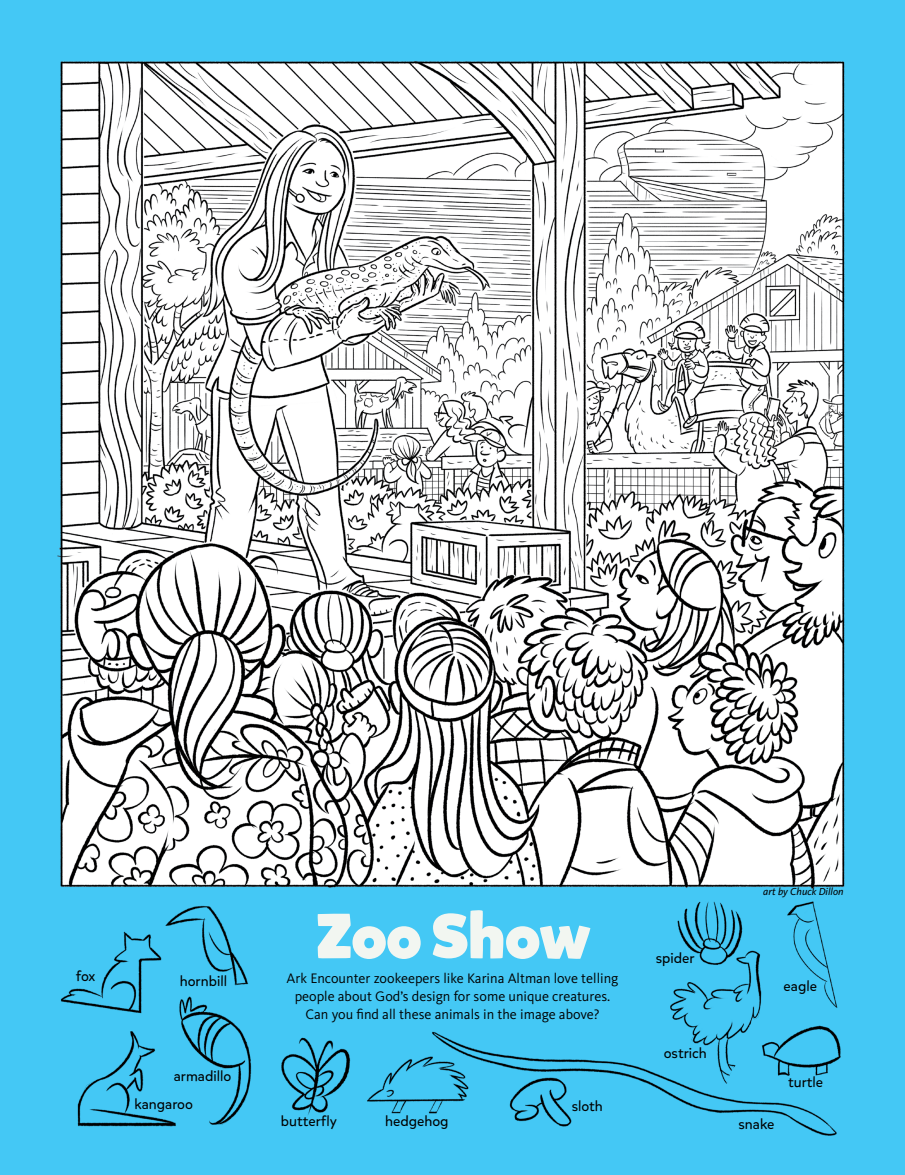
<style>
.page{position:relative;width:905px;height:1175px;background:#fff}
.page>*{position:absolute;margin:0;border:0;box-sizing:border-box;transform-origin:0 0}
.t1{font:900 63px "Mikado";letter-spacing:-.01em;color:#f2f6f1}
.t2{font:14.25px/18px "Kievit OT";color:#000;text-align:center}
.t3{font:14.25px/28.7px "Mikado";color:#000}
.t4{font:italic 10.5px "Kievit OT";color:#000}
</style>
<div class="page">
<div style="left:0;top:0;width:904px;height:1174px;background:#44c8f5"></div>
<img style="left:60px;top:888px;width:781px;height:248px">
<img style="left:57px;top:61px;width:788px;height:827px">
<img style="left:57px;top:61px;width:67px;height:345px">
<p class="t3" style="left:76px;top:962px;width:21px">fox</p>
<p class="t3" style="left:180px;top:966px;width:49px">hornbill</p>
<p class="t3" style="left:134px;top:1061px;width:98px;text-indent:39px">armadillo kangaroo</p>
<h1 class="t1" style="left:316px;top:895px;width:276px">Zoo Show</h1>
<p class="t2" style="left:286px;top:969px;width:333px">Ark Encounter zookeepers like Karina Altman love telling people about God’s design for some unique creatures.<br>Can you find all these animals in the image above?</p>
<p class="t3" style="left:281px;top:1106px;width:57px">butterfly</p>
<p class="t3" style="left:385px;top:1106px;width:65px">hedgehog</p>
<p class="t3" style="left:571px;top:1091px;width:33px">sloth</p>
<p class="t3" style="left:655px;top:944px;width:40px">spider</p>
<p class="t3" style="left:663px;top:1038px;width:45px">ostrich</p>
<p class="t4" style="left:763px;top:885px;width:82px">art by Chuck Dillon</p>
<p class="t3" style="left:783px;top:972px;width:35px">eagle</p>
<p class="t3" style="left:738px;top:1109px;width:37px">snake</p>
<p class="t3" style="left:788px;top:1067px;width:37px">turtle</p>
</div>
